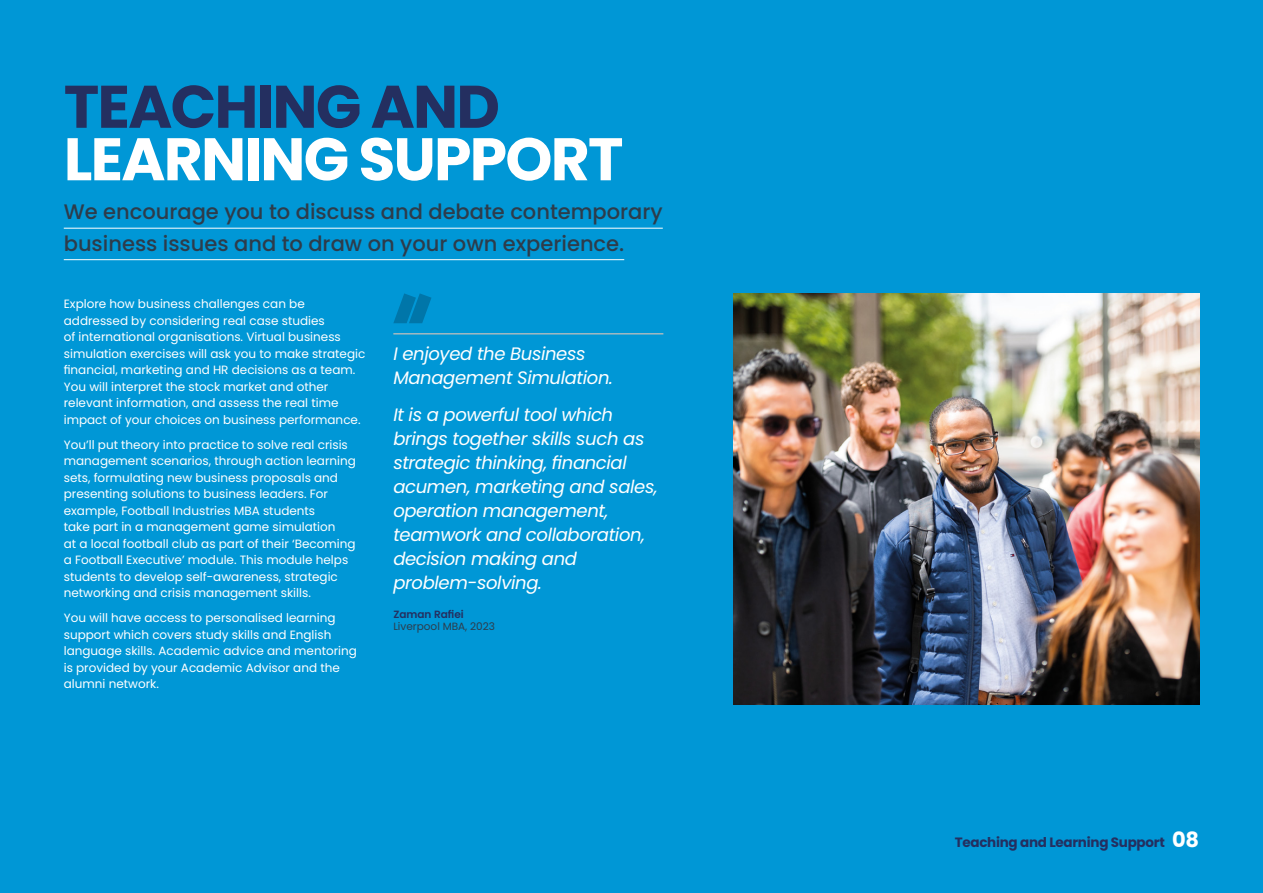
<style>
.page{position:relative;width:1263px;height:893px;background:#0097d6}
.page>*{position:absolute;margin:0;border:0;box-sizing:border-box;transform-origin:0 0}
.t1{font:700 60px "Poppins";letter-spacing:-.03em;color:#fff}
.t2{font:700 60px "Poppins";letter-spacing:-.03em;color:#242f60}
.t3{font:500 21px/31.5px "Poppins";color:#2d3c4b}
.t4{font:italic 18px/24px "Poppins";letter-spacing:-.02em;color:#fff}
.t5{font:700 13.5px "Poppins";letter-spacing:-.02em;color:#242f60}
.t6{font:12px/16.5px "Poppins";color:#fff}
.t7{font:10.5px "Poppins";color:#2d3c4b}
.t8{font:600 10.5px "Poppins";color:#242f60}
.s1{font-size:21px;color:#fff}
</style>
<div class="page">
<hr style="left:64px;top:228px;width:599px;height:1px;background:#fff">
<hr style="left:64px;top:259px;width:560px;height:1px;background:#fff">
<img style="left:733px;top:293px;width:466px;height:411px">
<svg style="left:393px;top:293px;width:38px;height:30px"></svg>
<hr style="left:393px;top:333px;width:270px;height:1px;background:#aebbbe">
<h1 class="t2" style="left:64px;top:72px;width:438px">TEACHING AND</h1>
<h1 class="t1" style="left:64px;top:124px;width:561px">LEARNING SUPPORT</h1>
<h2 class="t3" style="left:64px;top:196px;width:600px">We encourage you to discuss and debate contemporary business issues and to draw on your own experience.</h2>
<p class="t6" style="left:64px;top:296px;width:303px">Explore how business challenges can be addressed by considering real case studies<br>of international organisations. Virtual business simulation exercises will ask you to make strategic financial, marketing and HR decisions as a team.<br>You will interpret the stock market and other relevant information, and assess the real time impact of your choices on business performance.</p>
<p class="t6" style="left:64px;top:436px;width:294px">You’ll put theory into practice to solve real crisis management scenarios, through action learning sets, formulating new business proposals and presenting solutions to business leaders. For example, Football Industries MBA students<br>take part in a management game simulation<br>at a local football club as part of their ‘Becoming a Football Executive’ module. This module helps students to develop self-awareness, strategic networking and crisis management skills.</p>
<p class="t6" style="left:64px;top:610px;width:295px">You will have access to personalised learning support which covers study skills and English language skills. Academic advice and mentoring is provided by your Academic Advisor and the alumni network.</p>
<h3 class="t4" style="left:393px;top:342px;width:221px">I enjoyed the Business<br>Management Simulation.</h3>
<h3 class="t4" style="left:393px;top:402px;width:266px">It is a powerful tool which brings together skills such as strategic thinking, financial acumen, marketing and sales, operation management, teamwork and collaboration, decision making and problem-solving.</h3>
<p class="t8" style="left:393px;top:608px;width:72px">Zaman Rafiei</p>
<p class="t7" style="left:393px;top:620px;width:103px">Liverpool MBA, 2023</p>
<p class="t5" style="left:955px;top:834px;width:246px">Teaching and Learning Support <span class="s1">08</span></p>
</div>
